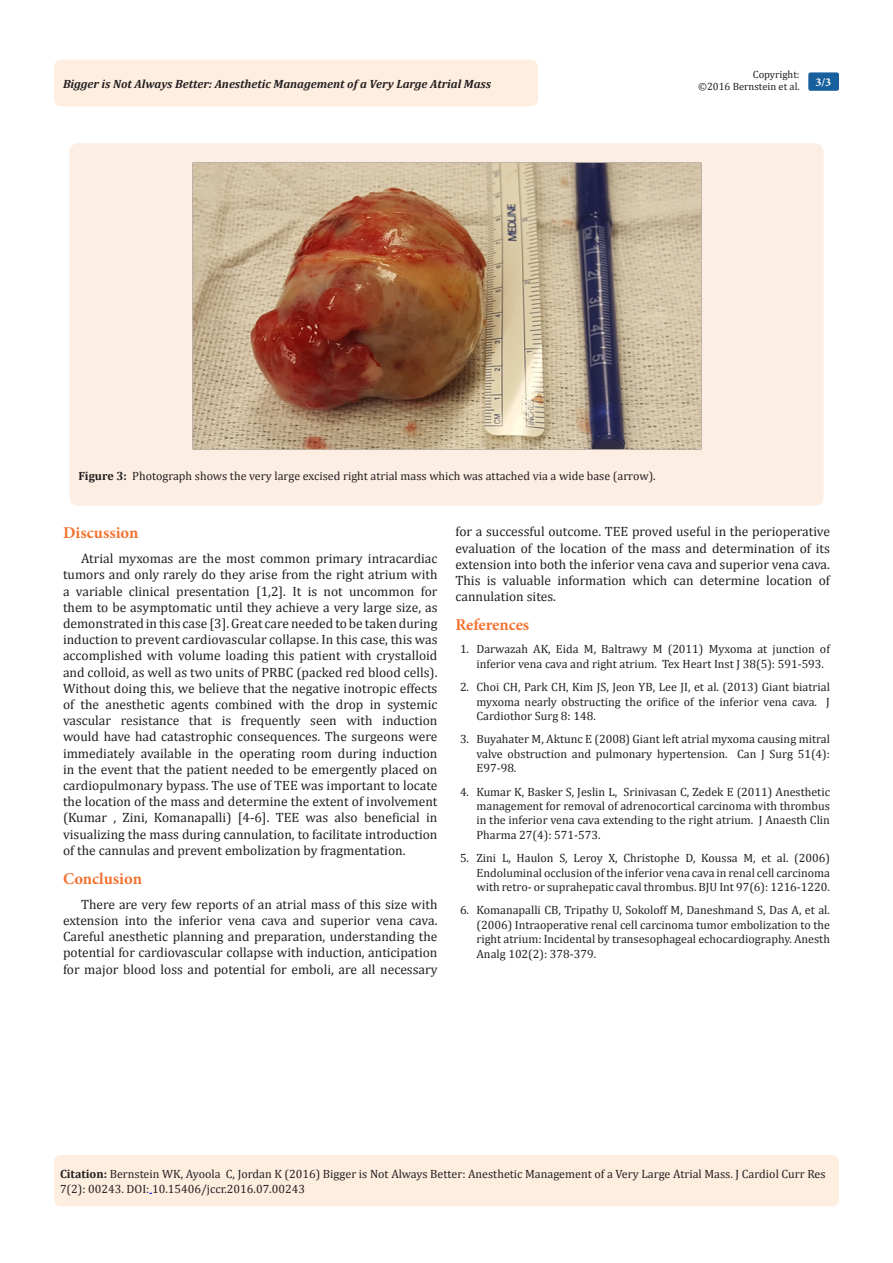
<style>
.page{position:relative;width:893px;height:1263px;background:#fff}
.page>*{position:absolute;margin:0;border:0;box-sizing:border-box;transform-origin:0 0}
.List_Paragraph{font:700 16.5px "Minion Pro";color:#f37331}
.t1{font:13.5px/16.2px "Cambria";color:#231f20;text-align:justify}
.Citation{font:12px/14.4px "Cambria";color:#231f20;text-align:justify}
.t2{font:italic 700 12px "Cambria";color:#231f20}
.t3{font:700 12px "Minion Pro";color:#fff}
.t4{font:10.5px/12.6px "Cambria";color:#231f20;text-align:right}
.s1{font-weight:700}
</style>
<div class="page">
<div style="left:54px;top:1155px;width:785px;height:51px;background:#feeee0;border-radius:7px"></div>
<div style="left:54px;top:60px;width:484px;height:46px;background:#feeee0;border-radius:8px"></div>
<div style="left:808px;top:72px;width:31px;height:19px;background:#18609d;border-radius:2px"></div>
<div style="left:69px;top:143px;width:755px;height:363px;background:#fdeee3;border-radius:9px"></div>
<img style="left:192px;top:162px;width:509px;height:287px">
<p class="t4" style="left:698px;top:68px;width:103px">Copyright:<br>©2016 Bernstein et al.</p>
<p class="t2" style="left:63px;top:75px;width:430px">Bigger is Not Always Better: Anesthetic Management of a Very Large Atrial Mass</p>
<p class="t3" style="left:815px;top:74px;width:17px">3/3</p>
<p class="Citation" style="left:78px;top:469px;width:579px"><span class="s1">Figure 3:</span> Photograph shows the very large excised right atrial mass which was attached via a wide base (arrow).</p>
<p class="List_Paragraph" style="left:63px;top:521px;width:77px">Discussion</p>
<p class="t1" style="left:63px;top:550px;width:376px;text-indent:18px">Atrial myxomas are the most common primary intracardiac tumors and only rarely do they arise from the right atrium with a variable clinical presentation [1,2]. It is not uncommon for them to be asymptomatic until they achieve a very large size, as demonstrated in this case [3]. Great care needed to be taken during induction to prevent cardiovascular collapse. In this case, this was accomplished with volume loading this patient with crystalloid and colloid, as well as two units of PRBC (packed red blood cells).<br>Without doing this, we believe that the negative inotropic effects of the anesthetic agents combined with the drop in systemic vascular resistance that is frequently seen with induction would have had catastrophic consequences. The surgeons were immediately available in the operating room during induction in the event that the patient needed to be emergently placed on cardiopulmonary bypass. The use of TEE was important to locate the location of the mass and determine the extent of involvement (Kumar , Zini, Komanapalli) [4-6]. TEE was also beneficial in visualizing the mass during cannulation, to facilitate introduction of the cannulas and prevent embolization by fragmentation.</p>
<p class="List_Paragraph" style="left:63px;top:867px;width:81px">Conclusion</p>
<p class="t1" style="left:63px;top:896px;width:376px;text-indent:18px">There are very few reports of an atrial mass of this size with extension into the inferior vena cava and superior vena cava.<br>Careful anesthetic planning and preparation, understanding the potential for cardiovascular collapse with induction, anticipation for major blood loss and potential for emboli, are all necessary</p>
<p class="t1" style="left:455px;top:524px;width:376px">for a successful outcome. TEE proved useful in the perioperative evaluation of the location of the mass and determination of its extension into both the inferior vena cava and superior vena cava.<br>This is valuable information which can determine location of cannulation sites.</p>
<p class="List_Paragraph" style="left:455px;top:613px;width:75px">References</p>
<p class="Citation" style="left:476px;top:642px;width:355px;text-indent:-16px">1. Darwazah AK, Eida M, Baltrawy M (2011) Myxoma at junction of inferior vena cava and right atrium. Tex Heart Inst J 38(5): 591-593.</p>
<p class="Citation" style="left:476px;top:680px;width:355px;text-indent:-16px">2. Choi CH, Park CH, Kim JS, Jeon YB, Lee JI, et al. (2013) Giant biatrial myxoma nearly obstructing the orifice of the inferior vena cava. J Cardiothor Surg 8: 148.</p>
<p class="Citation" style="left:476px;top:732px;width:355px;text-indent:-16px">3. Buyahater M, Aktunc E (2008) Giant left atrial myxoma causing mitral valve obstruction and pulmonary hypertension. Can J Surg 51(4):<br>E97-98.</p>
<p class="Citation" style="left:476px;top:784px;width:355px;text-indent:-16px">4. Kumar K, Basker S, Jeslin L, Srinivasan C, Zedek E (2011) Anesthetic management for removal of adrenocortical carcinoma with thrombus in the inferior vena cava extending to the right atrium. J Anaesth Clin Pharma 27(4): 571-573.</p>
<p class="Citation" style="left:476px;top:851px;width:355px;text-indent:-16px">5. Zini L, Haulon S, Leroy X, Christophe D, Koussa M, et al. (2006)<br>Endoluminal occlusion of the inferior vena cava in renal cell carcinoma with retro- or suprahepatic caval thrombus. BJU Int 97(6): 1216-1220.</p>
<p class="Citation" style="left:476px;top:903px;width:355px;text-indent:-16px">6. Komanapalli CB, Tripathy U, Sokoloff M, Daneshmand S, Das A, et al. (2006) Intraoperative renal cell carcinoma tumor embolization to the right atrium: Incidental by transesophageal echocardiography. Anesth Analg 102(2): 378-379.</p>
<p class="Citation" style="left:60px;top:1167px;width:767px"><span class="s1">Citation:</span> Bernstein WK, Ayoola C, Jordan K (2016) Bigger is Not Always Better: Anesthetic Management of a Very Large Atrial Mass. J Cardiol Curr Res<br>7(2): 00243. DOI: 10.15406/jccr.2016.07.00243</p>
</div>
